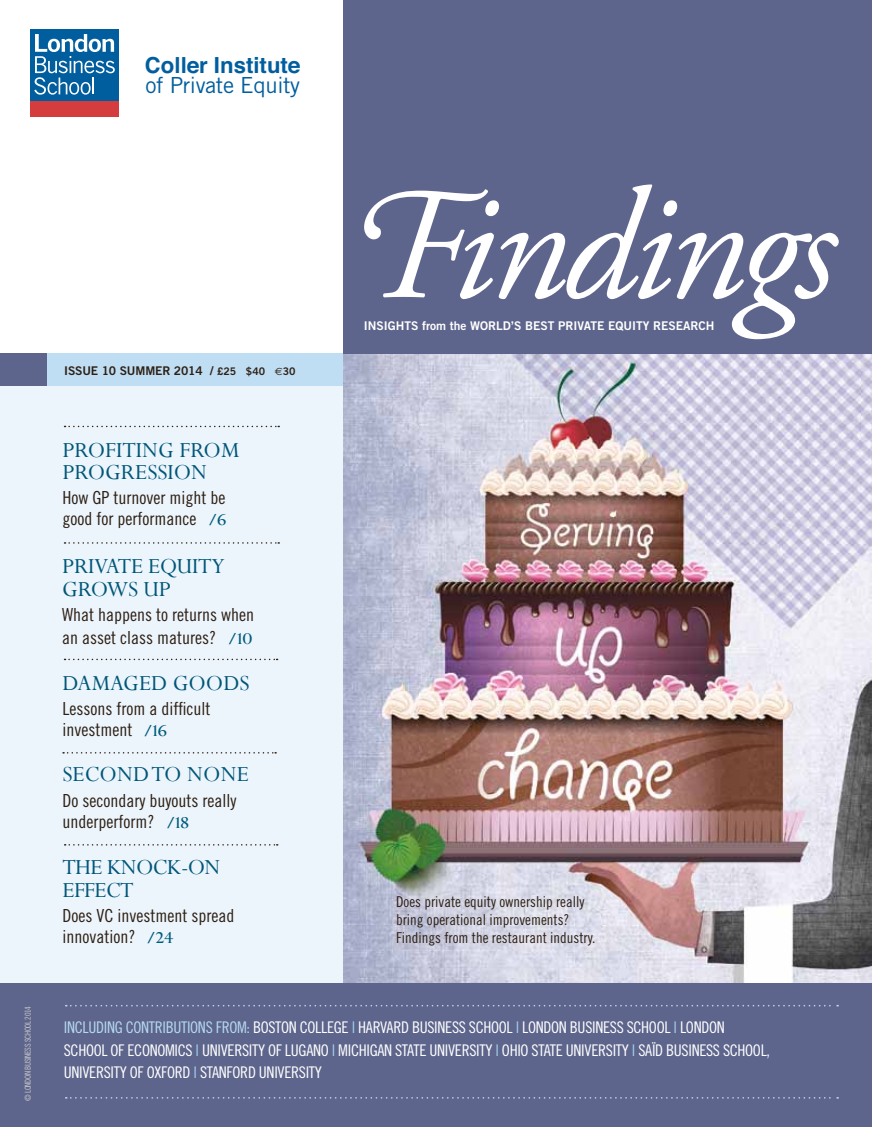
<style>
.page{position:relative;width:872px;height:1127px;background:#fff}
.page>*{position:absolute;margin:0;border:0;box-sizing:border-box;transform-origin:0 0}
.t1{font:italic 157.2px "Adobe Garamond Pro";letter-spacing:-.04em;color:#fff}
.t2{font:24px/22.5px "Perpetua";letter-spacing:-.01em;color:#005678}
.t3{font:24px/22.5px "Perpetua";letter-spacing:-.03em;color:#005678}
.t4{font:22.2px "Trade Gothic";letter-spacing:-.015em;color:#005e9e}
.t5{font:700 22.2px "Helvetica";color:#005e9e}
.t6{font:18px/21px "Trade Gothic LT Std Cn 18";color:#2e2014}
.t7{font:16.05px/22.5px "Trade Gothic LT Std Cn 18";letter-spacing:-.02em;color:#fff}
.t8{font:15px/18px "Trade Gothic LT Std Cn 18";color:#2e2014}
.t9{font:12px "Trade Gothic LT Std Bd 2";color:#fff}
.t10{font:12px "Trade Gothic LT Std Bd 2";letter-spacing:-.01em;color:#2e2014}
.t11{font:8.25px "Trade Gothic Cond Eighteen";letter-spacing:-.04em;color:#c9c9c9}
.s1{font-size:10.5px}
.s2{font-family:"Euro Sans";font-size:10.5px}
.s3{font-family:"Perpetua Titling";font-size:15px;color:#005a7b}
.s4{color:#b6d9f1}
.s5{color:#a3d0ee}
</style>
<div class="page">
<div style="left:30px;top:29px;width:89px;height:72px;background:#005e9e"></div>
<div style="left:30px;top:101px;width:89px;height:16px;background:#d53c3e"></div>
<svg style="left:34px;top:34px;width:81px;height:61px"></svg>
<div style="left:0;top:356px;width:344px;height:630px;background:#ecf5fc"></div>
<div style="left:46px;top:353px;width:298px;height:33px;background:#bfdef4"></div>
<img style="left:344px;top:353px;width:528px;height:630px">
<div style="left:0;top:353px;width:46px;height:33px;background:#5e658c"></div>
<div style="left:344px;top:0;width:528px;height:353px;background:#5e658c"></div>
<div style="left:0;top:983px;width:872px;height:144px;background:#5e658c"></div>
<svg style="left:65px;top:426px;width:214px;height:1px"></svg>
<svg style="left:65px;top:659px;width:213px;height:1px"></svg>
<svg style="left:65px;top:542px;width:214px;height:2px"></svg>
<svg style="left:63px;top:752px;width:213px;height:1px"></svg>
<svg style="left:65px;top:844px;width:213px;height:1px"></svg>
<svg style="left:66px;top:1097px;width:772px;height:1px"></svg>
<svg style="left:66px;top:1005px;width:772px;height:1px"></svg>
<p class="t5" style="left:145px;top:47px;width:157px">Coller Institute</p>
<p class="t4" style="left:145px;top:72px;width:156px">of Private Equity</p>
<p class="t11" style="left:23px;top:1101px;width:97px;rotate:-90deg">© LONDON BUSINESS SCHOOL 2014</p>
<p class="t10" style="left:64px;top:363px;width:13px">ISSUE</p>
<p class="t10" style="left:102px;top:363px;width:195px">10 SUMMER 2014 / <span class="s1">£25 $40</span> <span class="s2">€</span><span class="s1">30</span></p>
<p class="t2" style="left:62px;top:438px;width:179px">profiting from progression</p>
<p class="t6" style="left:62px;top:487px;width:165px">How GP turnover might be good for performance <span class="s3">/6</span></p>
<p class="t2" style="left:62px;top:555px;width:164px">Private equity grows up</p>
<p class="t6" style="left:62px;top:603px;width:193px;line-height:22.5px">What happens to returns when an asset class matures? <span class="s3">/10</span></p>
<p class="t2" style="left:62px;top:671px;width:76px">dAMAGED</p>
<p class="t2" style="left:173px;top:671px;width:78px">goods</p>
<p class="t6" style="left:62px;top:698px;width:149px">Lessons from a difficult investment <span class="s3">/16</span></p>
<p class="t2" style="left:62px;top:763px;width:188px">second to none</p>
<p class="t6" style="left:62px;top:789px;width:175px">Do secondary buyouts really underperform? <span class="s3">/18</span></p>
<p class="t3" style="left:62px;top:856px;width:160px">the knock-on effect</p>
<p class="t6" style="left:62px;top:905px;width:173px">Does VC investment spread innovation? <span class="s3">/24</span></p>
<p class="t1" style="left:343px;top:153px;width:494px">Findings</p>
<p class="t9" style="left:364px;top:318px;width:352px">INSIGHTS FROM THE WORLD’S BEST PRIVATE EQUITY RESEARCH</p>
<p class="t8" style="left:396px;top:892px;width:201px">Does private equity ownership really bring operational improvements?<br>Findings from the restaurant industry.</p>
<p class="t7" style="left:64px;top:1016px;width:662px"><span class="s4">including contributions from:</span> Boston College <span class="s5">l</span> Harvard Business sCHOOL <span class="s5">l</span> London Business School <span class="s5">l</span> London<br>School of Economics <span class="s5">l</span> university of Lugano <span class="s5">l</span> mICHIGAN</p>
<p class="t7" style="left:395px;top:1038px;width:8px">STATE</p>
<p class="t7" style="left:429px;top:1038px;width:8px">UNIVERSITY</p>
<p class="t7" style="left:495px;top:1038px;width:276px"><span class="s5">l</span> OHIO state university <span class="s5">l</span> Saïd Business School,</p>
<p class="t7" style="left:64px;top:1061px;width:260px">University of Oxford <span class="s5">l</span> Stanford University</p>
</div>
